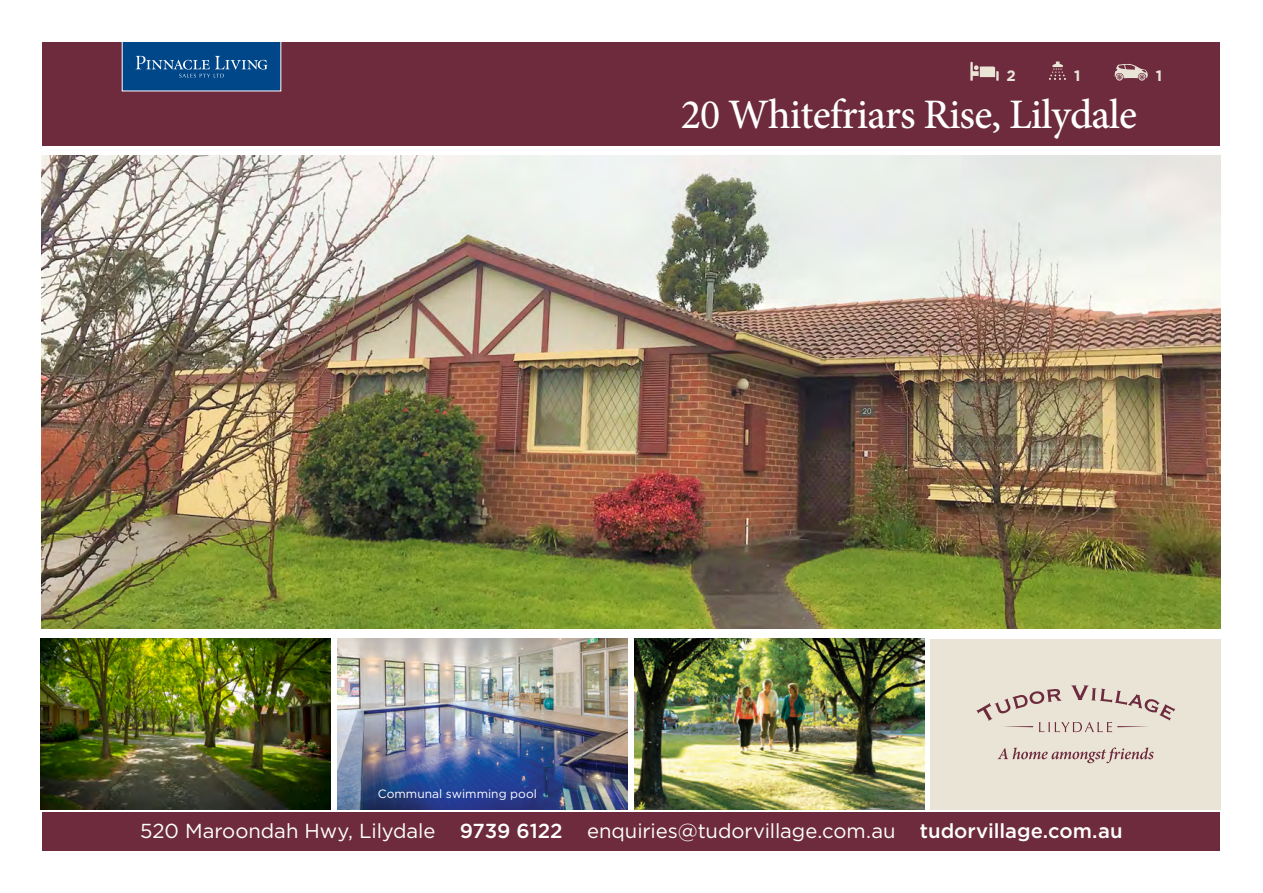
<style>
.page{position:relative;width:1263px;height:893px;background:#fff}
.page>*{position:absolute;margin:0;border:0;box-sizing:border-box;transform-origin:0 0}
.t1{font:500 42px "Minion Pro";letter-spacing:-.02em;color:#fff}
.t2{font:20.25px "Gotham";letter-spacing:-.005em;color:#fff}
.t3{font:700 15px "Gotham";color:#eae4d6}
.t4{font:12px "Gotham";color:#fff}
.s1{font-weight:400}
.s2{font-weight:500}
</style>
<div class="page">
<div style="left:43px;top:43px;width:1177px;height:103px;background:#6d2b3d"></div>
<svg style="left:970px;top:62px;width:29px;height:19px"></svg>
<svg style="left:1049px;top:62px;width:17px;height:18px"></svg>
<svg style="left:1115px;top:64px;width:33px;height:17px"></svg>
<div style="left:43px;top:812px;width:1177px;height:38px;background:#6d2b3d"></div>
<div style="left:122px;top:43px;width:159px;height:48px;background:#004789"></div>
<svg style="left:136px;top:56px;width:131px;height:22px"></svg>
<div style="left:122px;top:30px;width:159px;height:61px;border:1px solid #fff"></div>
<img style="left:41px;top:155px;width:1180px;height:473px">
<div style="left:931px;top:639px;width:290px;height:171px;background:#eae4d6"></div>
<img style="left:634px;top:639px;width:290px;height:171px">
<img style="left:337px;top:639px;width:290px;height:171px">
<img style="left:41px;top:639px;width:290px;height:171px">
<svg style="left:997px;top:747px;width:157px;height:16px"></svg>
<svg style="left:976px;top:685px;width:199px;height:47px"></svg>
<p class="t3" style="left:1007px;top:65px;width:11px">2</p>
<p class="t3" style="left:1074px;top:65px;width:8px">1</p>
<p class="t3" style="left:1156px;top:65px;width:8px">1</p>
<p class="t1" style="left:681px;top:86px;width:458px">2<span class="s1">0</span> Whitefriars Rise, Lilydale</p>
<p class="t4" style="left:378px;top:787px;width:160px">Communal swimming pool</p>
<p class="t2" style="left:140px;top:818px;width:984px">520 Maroondah Hwy, Lilydale <span class="s2">9739 6122</span> enquiries@tudorvillage.com.au <span class="s2">tudorvillage.com.au</span></p>
</div>
